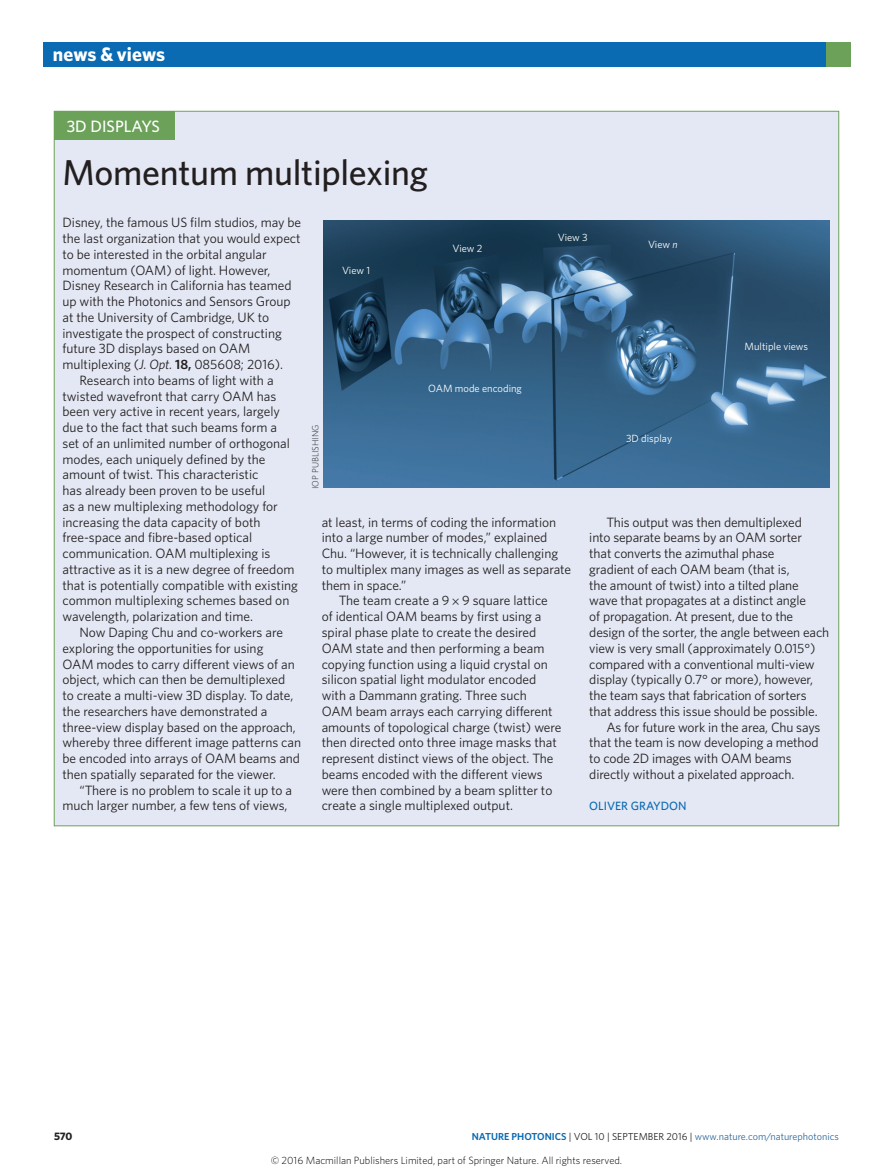
<style>
.page{position:relative;width:893px;height:1174px;background:#fff}
.page>*{position:absolute;margin:0;border:0;box-sizing:border-box;transform-origin:0 0}
.Pic_story_title{font:500 36px "Whitney";letter-spacing:-.01em;color:#231f20}
.t1{font:700 19.5px "Whitney";color:#fff}
.Pic_story_subject{font:500 16.5px "Whitney";color:#fff}
.Pic_story_body_text{font:13.5px/15.8px "Whitney";letter-spacing:-.005em;color:#231f20}
.Pic_story_body_firs{font:13.5px/15.8px "Whitney";letter-spacing:-.005em;color:#231f20}
.Pic_story_author{font:500 12px "Whitney";color:#0a6ab2}
.t2{font:700 10.8px "Whitney";color:#231f20}
.t3{font:300 10.5px "Whitney";color:#000}
.t4{font:10.5px "Whitney Book 2";color:#fff}
.t5{font:10.2px "Whitney";color:#2f679b}
.Picture_credit{font:9px "Whitney Light 2";color:#231f20}
.s1{font-style:italic}
.s2{font-weight:600}
.s3{font-family:"Whitney Book Italic 2"}
.s4{font-family:"Minion Pro"}
.s5{font-weight:600;color:#0a6ab2}
.s6{color:#231f20}
</style>
<div class="page">
<div style="left:43px;top:43px;width:807px;height:24px;background:#0a6ab2"></div>
<div style="left:826px;top:43px;width:24px;height:24px;background:#6ca15a"></div>
<div style="left:54px;top:111px;width:785px;height:715px;background:#e3e8f4;border:1px solid #6ca15a"></div>
<div style="left:54px;top:111px;width:121px;height:28px;background:#6ca15a"></div>
<img style="left:324px;top:220px;width:506px;height:267px">
<h2 class="t1" style="left:53px;top:41px;width:114px">news &amp; views</h2>
<p class="Pic_story_subject" style="left:67px;top:115px;width:95px">3D DISPLAYS</p>
<p class="Pic_story_title" style="left:63px;top:148px;width:367px">Momentum multiplexing</p>
<p class="Pic_story_body_firs" style="left:63px;top:214px;width:240px">Disney, the famous US film studios, may be the last organization that you would expect to be interested in the orbital angular momentum (OAM) of light. However, Disney Research in California has teamed up with the Photonics and Sensors Group at the University of Cambridge, UK to investigate the prospect of constructing future 3D displays based on OAM multiplexing (<span class="s1">J. Opt.</span> <span class="s2">18,</span> 085608; 2016).</p>
<p class="Pic_story_body_text" style="left:63px;top:372px;width:237px;text-indent:17px">Research into beams of light with a twisted wavefront that carry OAM has been very active in recent years, largely due to the fact that such beams form a<br>set of an unlimited number of orthogonal modes, each uniquely defined by the amount of twist. This characteristic<br>has already been proven to be useful<br>as a new multiplexing methodology for increasing the data capacity of both free-space and fibre-based optical communication. OAM multiplexing is attractive as it is a new degree of freedom that is potentially compatible with existing common multiplexing schemes based on wavelength, polarization and time.</p>
<p class="Pic_story_body_text" style="left:63px;top:624px;width:240px;text-indent:17px">Now Daping Chu and co-workers are exploring the opportunities for using<br>OAM modes to carry different views of an object, which can then be demultiplexed<br>to create a multi-view 3D display. To date, the researchers have demonstrated a three-view display based on the approach, whereby three different image patterns can be encoded into arrays of OAM beams and then spatially separated for the viewer.</p>
<p class="Pic_story_body_text" style="left:63px;top:781px;width:231px;text-indent:17px">“There is no problem to scale it up to a much larger number, a few tens of views,</p>
<p class="t4" style="left:342px;top:264px;width:30px">View 1</p>
<p class="Picture_credit" style="left:309px;top:489px;width:66px;rotate:-90deg">IOP PUBLISHING</p>
<p class="t4" style="left:452px;top:241px;width:31px">View 2</p>
<p class="t4" style="left:558px;top:231px;width:31px">View 3</p>
<p class="t4" style="left:648px;top:237px;width:31px">View <span class="s3">n</span></p>
<p class="t4" style="left:428px;top:381px;width:95px">OAM mode encoding</p>
<p class="t4" style="left:626px;top:432px;width:47px">3D display</p>
<p class="t4" style="left:745px;top:339px;width:65px">Multiple views</p>
<p class="Pic_story_body_text" style="left:322px;top:514px;width:251px">at least, in terms of coding the information into a large number of modes,” explained Chu. “However, it is technically challenging to multiplex many images as well as separate them in space.”</p>
<p class="Pic_story_body_text" style="left:322px;top:592px;width:241px;text-indent:17px">The team create a 9 <span class="s4">×</span> 9 square lattice of identical OAM beams by first using a spiral phase plate to create the desired OAM state and then performing a beam copying function using a liquid crystal on silicon spatial light modulator encoded with a Dammann grating. Three such<br>OAM beam arrays each carrying different amounts of topological charge (twist) were then directed onto three image masks that represent distinct views of the object. The beams encoded with the different views were then combined by a beam splitter to create a single multiplexed output.</p>
<p class="Pic_story_body_text" style="left:589px;top:514px;width:241px;text-indent:17px">This output was then demultiplexed<br>into separate beams by an OAM sorter<br>that converts the azimuthal phase<br>gradient of each OAM beam (that is,<br>the amount of twist) into a tilted plane wave that propagates at a distinct angle<br>of propagation. At present, due to the design of the sorter, the angle between each view is very small (approximately 0.015°) compared with a conventional multi-view display (typically 0.7° or more), however, the team says that fabrication of sorters that address this issue should be possible.</p>
<p class="Pic_story_body_text" style="left:589px;top:718px;width:233px;text-indent:17px">As for future work in the area, Chu says that the team is now developing a method to code 2D images with OAM beams directly without a pixelated approach.</p>
<p class="Pic_story_author" style="left:589px;top:798px;width:99px">OLIVER GRAYDON</p>
<p class="t2" style="left:54px;top:1129px;width:20px">570</p>
<p class="t5" style="left:472px;top:1129px;width:369px"><span class="s5">NATURE PHOTONICS</span> <span class="s6">| VOL 10 | SEPTEMBER 2016 |</span> www.nature.com/naturephotonics</p>
<p class="t3" style="left:271px;top:1153px;width:353px">© 2016 Macmillan Publishers Limited, part of Springer Nature. All rights reserved.</p>
</div>
